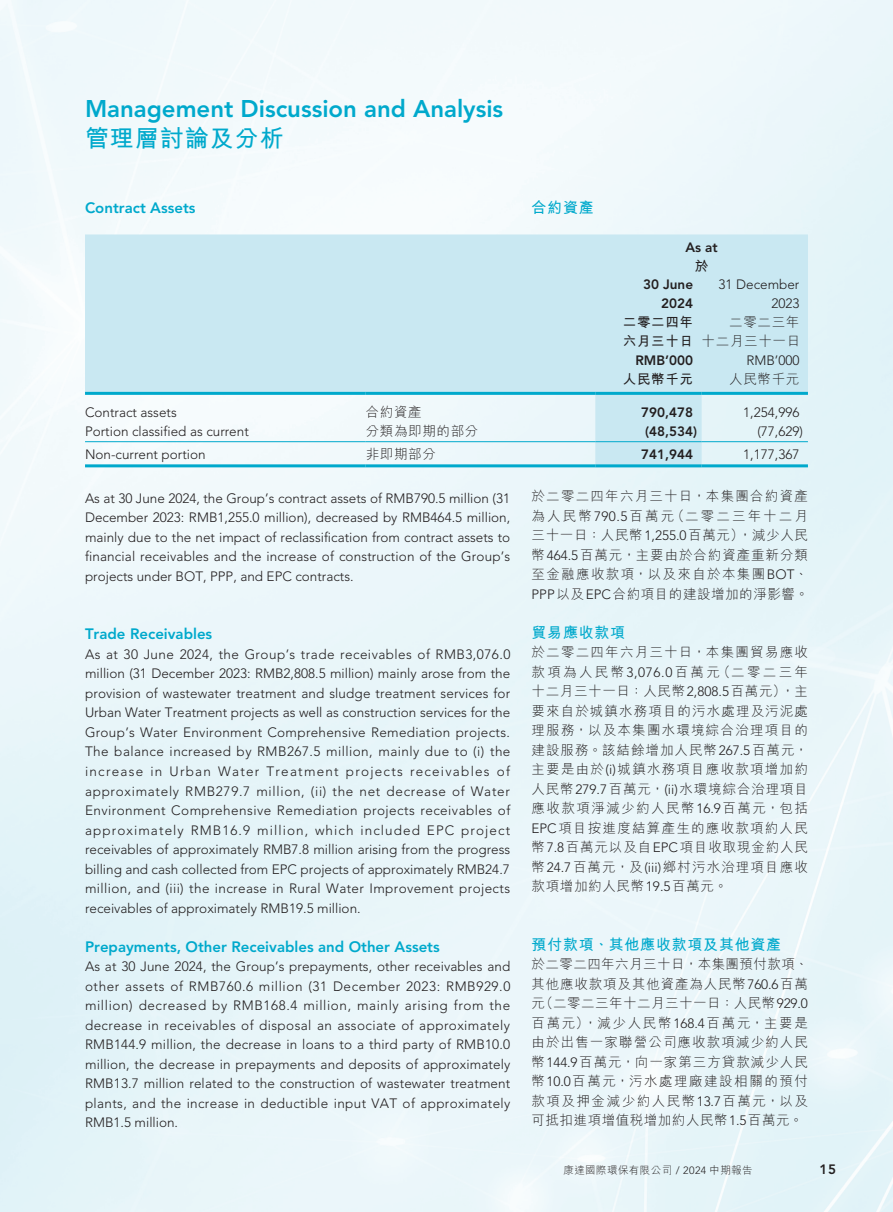
<style>
.page{position:relative;width:893px;height:1212px;background:#fff}
.page>*{position:absolute;margin:0;border:0;box-sizing:border-box;transform-origin:0 0}
.t1{font:800 24px "Avenir LT Std";color:#00a9cc}
.t2{font:700 24px "M Hei HK";letter-spacing:.04em;color:#00a9cc}
._02_H2{font:800 15px "Avenir LT Std";color:#00a9cc}
._02_H2-2{font:700 15px "M Hei HK";letter-spacing:.05em;color:#00a9cc}
._00_txt{font:300 13.5px/19.5px "Avenir LT Std";color:#231f20;text-align:justify}
._00_txt-2{font:300 13.5px/19.5px "M Hei HK";letter-spacing:.07em;color:#231f20;text-align:justify}
._50_Table_txt{font:300 13.5px "Avenir LT Std";color:#231f20}
._50_Table_txt-2{font:800 13.5px "Avenir LT Std";color:#231f20}
._50_Table_txt-3{font:300 13.5px "M Hei HK";letter-spacing:.05em;color:#231f20}
._50_Table_txt-4{font:700 13.5px "M Hei HK";letter-spacing:.05em;color:#231f20}
.t3{font:300 10.5px "M Hei HK";letter-spacing:.04em;color:#231f20}
.s1{font-family:"Avenir LT Std"}
</style>
<div class="page">
<svg style="left:85px;top:234px;width:723px;height:230px;background:#d2ecf4"></svg>
<hr style="left:85px;top:392px;width:281px;height:3px;background:#00a9cc">
<hr style="left:366px;top:392px;width:229px;height:3px;background:#00a9cc">
<hr style="left:595px;top:392px;width:107px;height:3px;background:#00a9cc">
<hr style="left:702px;top:392px;width:106px;height:3px;background:#00a9cc">
<hr style="left:85px;top:441px;width:281px;height:1px;background:#00a9cc">
<hr style="left:366px;top:441px;width:229px;height:1px;background:#00a9cc">
<hr style="left:595px;top:441px;width:107px;height:1px;background:#00a9cc">
<hr style="left:702px;top:441px;width:106px;height:1px;background:#00a9cc">
<hr style="left:85px;top:464px;width:281px;height:3px;background:#00a9cc">
<hr style="left:366px;top:464px;width:229px;height:3px;background:#00a9cc">
<hr style="left:595px;top:464px;width:107px;height:3px;background:#00a9cc">
<hr style="left:702px;top:464px;width:106px;height:3px;background:#00a9cc">
<h1 class="t1" style="left:85px;top:94px;width:420px">Management Discussion and Analysis</h1>
<h1 class="t2" style="left:85px;top:120px;width:200px">管理層討論及分析</h1>
<p class="_02_H2" style="left:85px;top:199px;width:112px">Contract Assets</p>
<p class="_02_H2-2" style="left:531px;top:197px;width:64px">合約資產</p>
<p class="_50_Table_txt-2" style="left:685px;top:239px;width:34px">As at</p>
<p class="_50_Table_txt-4" style="left:695px;top:256px;width:15px">於</p>
<p class="_50_Table_txt-2" style="left:643px;top:277px;width:51px">30 June</p>
<p class="_50_Table_txt-2" style="left:661px;top:296px;width:33px">2024</p>
<p class="_50_Table_txt" style="left:719px;top:277px;width:82px">31 December</p>
<p class="_50_Table_txt" style="left:771px;top:296px;width:30px">2023</p>
<p class="_50_Table_txt-4" style="left:623px;top:312px;width:72px">二零二四年</p>
<p class="_50_Table_txt-4" style="left:623px;top:331px;width:72px">六月三十日</p>
<p class="_50_Table_txt-3" style="left:729px;top:315px;width:72px">二零二三年</p>
<p class="_50_Table_txt-3" style="left:702px;top:334px;width:100px">十二月三十一日</p>
<p class="_50_Table_txt-2" style="left:635px;top:352px;width:59px">RMB’000</p>
<p class="_50_Table_txt" style="left:746px;top:352px;width:55px">RMB’000</p>
<p class="_50_Table_txt-4" style="left:623px;top:369px;width:72px">人民幣千元</p>
<p class="_50_Table_txt-3" style="left:729px;top:372px;width:72px">人民幣千元</p>
<p class="_50_Table_txt" style="left:85px;top:404px;width:93px">Contract assets</p>
<p class="_50_Table_txt-3" style="left:366px;top:405px;width:58px">合約資產</p>
<p class="_50_Table_txt-2" style="left:641px;top:404px;width:53px">790,478</p>
<p class="_50_Table_txt" style="left:743px;top:404px;width:58px">1,254,996</p>
<p class="_50_Table_txt" style="left:85px;top:423px;width:165px">Portion classified as current</p>
<p class="_50_Table_txt-3" style="left:366px;top:424px;width:114px">分類為即期的部分</p>
<p class="_50_Table_txt-2" style="left:645px;top:423px;width:53px">(48,534)</p>
<p class="_50_Table_txt" style="left:757px;top:423px;width:47px">(77,629)</p>
<p class="_50_Table_txt" style="left:85px;top:447px;width:122px">Non-current portion</p>
<p class="_50_Table_txt-3" style="left:366px;top:447px;width:72px">非即期部分</p>
<p class="_50_Table_txt-2" style="left:641px;top:447px;width:53px">741,944</p>
<p class="_50_Table_txt" style="left:743px;top:447px;width:58px">1,177,367</p>
<p class="_00_txt" style="left:85px;top:489px;width:427px">As at 30 June 2024, the Group’s contract assets of RMB790.5 million (31<br>December 2023: RMB1,255.0 million), decreased by RMB464.5 million, mainly due to the net impact of reclassification from contract assets to financial receivables and the increase of construction of the Group’s projects under BOT, PPP, and EPC contracts.</p>
<p class="_00_txt-2" style="left:531px;top:486px;width:278px">於二零二四年六月三十日，本集團合約資產為人民幣<span class="s1">790.5</span>百萬元（二零二三年十二月三十一日：人民幣<span class="s1">1,255.0</span>百萬元），減少人民幣<span class="s1">464.5</span>百萬元，主要由於合約資產重新分類至金融應收款項，以及來自於本集團<span class="s1">BOT</span>、<span class="s1">PPP</span>以及<span class="s1">EPC</span>合約項目的建設增加的淨影響。</p>
<p class="_02_H2-2" style="left:531px;top:621px;width:95px">貿易應收款項</p>
<p class="_00_txt-2" style="left:531px;top:642px;width:278px">於二零二四年六月三十日，本集團貿易應收款項為人民幣<span class="s1">3,076.0</span>百萬元（二零二三年十二月三十一日：人民幣<span class="s1">2,808.5</span>百萬元），主要來自於城鎮水務項目的污水處理及污泥處理服務，以及本集團水環境綜合治理項目的建設服務。該結餘增加人民幣<span class="s1">267.5</span>百萬元，主要是由於<span class="s1">(i)</span>城鎮水務項目應收款項增加約人民幣<span class="s1">279.7</span>百萬元，<span class="s1">(ii)</span>水環境綜合治理項目應收款項淨減少約人民幣<span class="s1">16.9</span>百萬元，包括<span class="s1">EPC</span>項目按進度結算產生的應收款項約人民幣<span class="s1">7.8</span>百萬元以及自<span class="s1">EPC</span>項目收取現金約人民幣<span class="s1">24.7</span>百萬元，及<span class="s1">(iii)</span>鄉村污水治理項目應收款項增加約人民幣<span class="s1">19.5</span>百萬元。</p>
<p class="_02_H2" style="left:85px;top:625px;width:129px">Trade Receivables</p>
<p class="_00_txt" style="left:85px;top:645px;width:427px">As at 30 June 2024, the Group’s trade receivables of RMB3,076.0 million (31 December 2023: RMB2,808.5 million) mainly arose from the provision of wastewater treatment and sludge treatment services for Urban Water Treatment projects as well as construction services for the Group’s Water Environment Comprehensive Remediation projects.<br>The balance increased by RMB267.5 million, mainly due to (i) the increase in Urban Water Treatment projects receivables of approximately RMB279.7 million, (ii) the net decrease of Water Environment Comprehensive Remediation projects receivables of approximately RMB16.9 million, which included EPC project receivables of approximately RMB7.8 million arising from the progress billing and cash collected from EPC projects of approximately RMB24.7 million, and (iii) the increase in Rural Water Improvement projects receivables of approximately RMB19.5 million.</p>
<p class="_02_H2" style="left:85px;top:937px;width:356px">Prepayments, Other Receivables and Other Assets</p>
<p class="_00_txt" style="left:85px;top:957px;width:427px">As at 30 June 2024, the Group’s prepayments, other receivables and other assets of RMB760.6 million (31 December 2023: RMB929.0 million) decreased by RMB168.4 million, mainly arising from the decrease in receivables of disposal an associate of approximately RMB144.9 million, the decrease in loans to a third party of RMB10.0 million, the decrease in prepayments and deposits of approximately RMB13.7 million related to the construction of wastewater treatment plants, and the increase in deductible input VAT of approximately RMB1.5 million.</p>
<p class="_02_H2-2" style="left:531px;top:933px;width:251px">預付款項、其他應收款項及其他資產</p>
<p class="_00_txt-2" style="left:531px;top:954px;width:278px">於二零二四年六月三十日，本集團預付款項、其他應收款項及其他資產為人民幣<span class="s1">760.6</span>百萬元（二零二三年十二月三十一日：人民幣<span class="s1">929.0</span>百萬元），減少人民幣<span class="s1">168.4</span>百萬元，主要是由於出售一家聯營公司應收款項減少約人民幣<span class="s1">144.9</span>百萬元，向一家第三方貸款減少人民幣<span class="s1">10.0</span>百萬元，污水處理廠建設相關的預付款項及押金減少約人民幣<span class="s1">13.7</span>百萬元，以及可抵扣進項增值稅增加約人民幣<span class="s1">1.5</span>百萬元。</p>
<p class="t3" style="left:563px;top:1164px;width:191px">康達國際環保有限公司 <span class="s1">/ 2024</span> 中期報告</p>
<p class="_50_Table_txt-2" style="left:820px;top:1161px;width:18px">15</p>
</div>
